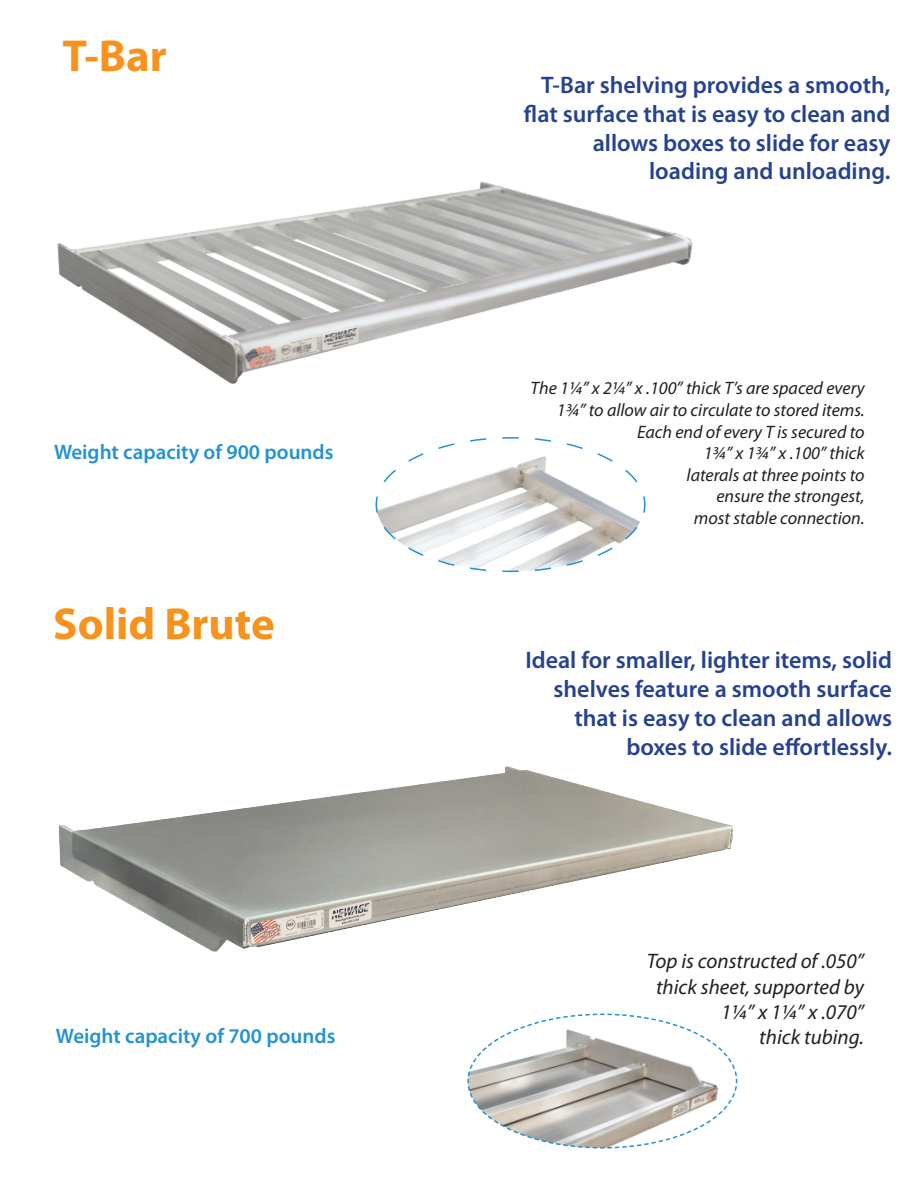
<style>
.page{position:relative;width:918px;height:1188px;background:#fff}
.page>*{position:absolute;margin:0;border:0;box-sizing:border-box;transform-origin:0 0}
.t1{font:700 45px "Myriad Pro";color:#f7931d}
.t2{font:600 24px/28.8px "Myriad Pro";color:#26428e;text-align:right}
.t3{font:italic 21px/25.2px "Myriad Pro";color:#231f20;text-align:right}
.t4{font:600 21px "Myriad Pro";color:#2393d1}
.t5{font:italic 18px/21.6px "Myriad Pro";color:#231f20;text-align:right}
</style>
<div class="page">
<img style="left:57px;top:181px;width:636px;height:203px">
<svg style="left:375px;top:437px;width:271px;height:136px"></svg>
<img style="left:59px;top:766px;width:675px;height:186px">
<svg style="left:467px;top:1013px;width:271px;height:136px"></svg>
<h1 class="t1" style="left:62px;top:26px;width:106px">T-Bar</h1>
<p class="t4" style="left:54px;top:439px;width:281px">Weight capacity of 900 pounds</p>
<h1 class="t1" style="left:53px;top:594px;width:223px">Solid Brute</h1>
<p class="t4" style="left:56px;top:1023px;width:281px">Weight capacity of 700 pounds</p>
<p class="t2" style="left:524px;top:70px;width:368px">T-Bar shelving provides a smooth, flat surface that is easy to clean and allows boxes to slide for easy loading and unloading.</p>
<p class="t5" style="left:531px;top:377px;width:336px">The 11/4” x 21/4” x .100” thick T’s are spaced every<br>13/4” to allow air to circulate to stored items.<br>Each end of every T is secured to<br>13/4” x 13/4” x .100” thick<br>laterals at three points to<br>ensure the strongest,<br>most stable connection.</p>
<p class="t2" style="left:525px;top:645px;width:368px">Ideal for smaller, lighter items, solid shelves feature a smooth surface that is easy to clean and allows boxes to slide effortlessly.</p>
<p class="t3" style="left:647px;top:948px;width:219px">Top is constructed of .050” thick sheet, supported by<br>11/4” x 11/4” x .070”<br>thick tubing.</p>
</div>
